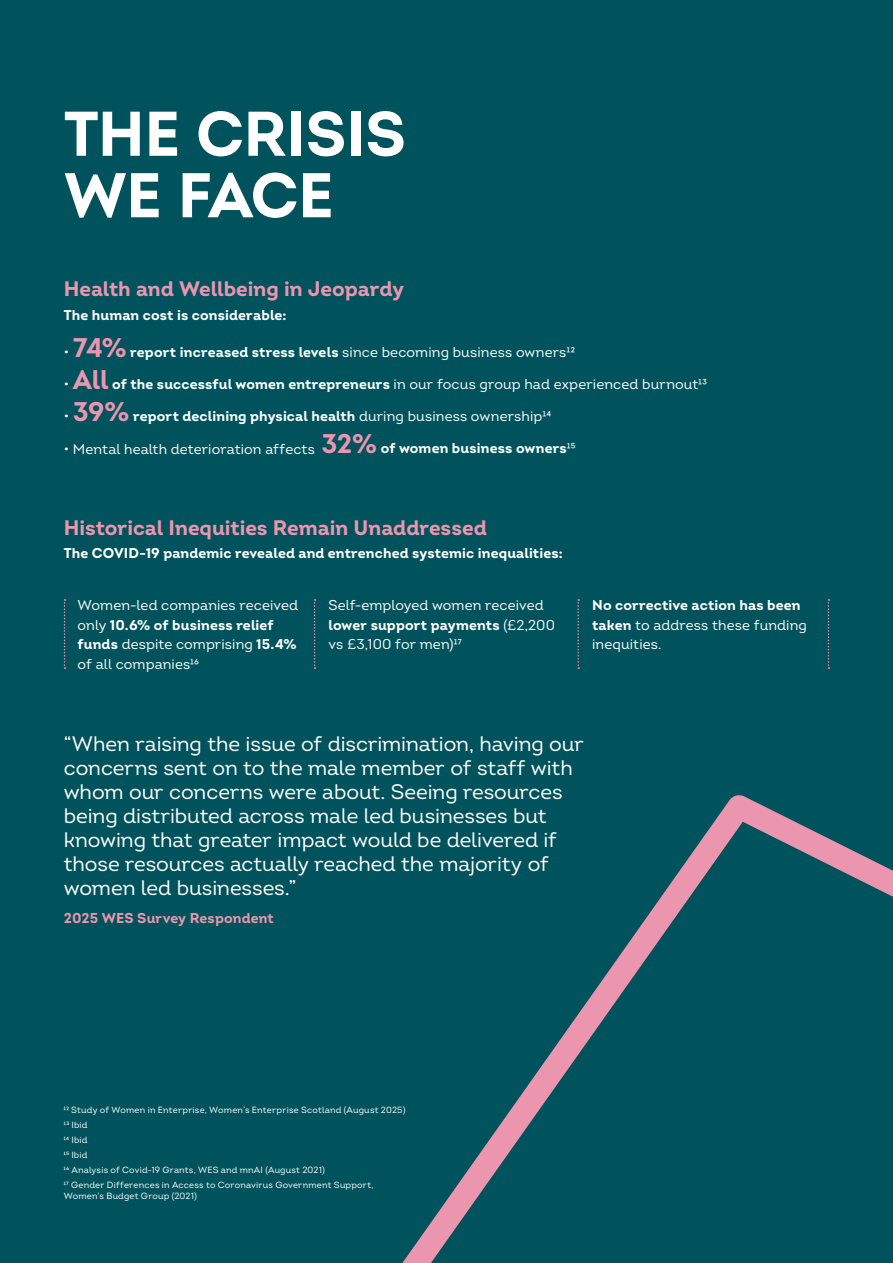
<style>
.page{position:relative;width:893px;height:1263px;background:#00535c}
.page>*{position:absolute;margin:0;border:0;box-sizing:border-box;transform-origin:0 0}
.t1{font:700 63px/61.5px "Intro";letter-spacing:-.01em;color:#fff}
.t2{font:21px/24px "Intro";letter-spacing:-.005em;color:#fff}
.t3{font:700 21px "Intro";color:#ec95ae}
.t4{font:14.25px/19.5px "Intro";letter-spacing:.01em;color:#fff}
.t5{font:700 14.25px "Intro";letter-spacing:.01em;color:#fff}
.t6{font:700 14.25px "Intro";letter-spacing:.01em;color:#ec95ae}
.t7{font:9px/15px "Intro";letter-spacing:.025em;color:#fff}
.s1{font-weight:700;font-size:27px;color:#ec95ae}
.s2{font-weight:700}
.s3{font-weight:400}
.s4{font-size:27px;color:#ec95ae}
</style>
<div class="page">
<svg style="left:402px;top:795px;width:491px;height:468px"></svg>
<svg style="left:64px;top:599px;width:2px;height:70px"></svg>
<svg style="left:314px;top:599px;width:2px;height:70px"></svg>
<svg style="left:577px;top:599px;width:2px;height:70px"></svg>
<svg style="left:828px;top:599px;width:1px;height:70px"></svg>
<h1 class="t1" style="left:64px;top:103px;width:344px">THE CRISIS<br>WE FACE</h1>
<h2 class="t3" style="left:64px;top:276px;width:342px">Health and Wellbeing in Jeopardy</h2>
<p class="t5" style="left:64px;top:306px;width:224px">The human cost is considerable:</p>
<p class="t4" style="left:64px;top:342px;width:513px">• <span class="s1">74%</span> <span class="s2">report increased stress levels</span> since becoming business owners12</p>
<p class="t4" style="left:64px;top:374px;width:644px">• <span class="s1">All</span> <span class="s2">of the successful women entrepreneurs</span> in our focus group had experienced burnout13</p>
<p class="t5" style="left:64px;top:407px;width:489px"><span class="s3">•</span> <span class="s4">39%</span> report declining physical health <span class="s3">during business ownership14</span></p>
<p class="t4" style="left:64px;top:439px;width:513px">• Mental health deterioration affects <span class="s1">32%</span> <span class="s2">of women business owners</span>15</p>
<h2 class="t3" style="left:64px;top:514px;width:425px">Historical Inequities Remain Unaddressed</h2>
<p class="t5" style="left:64px;top:544px;width:500px">The COVID-19 pandemic revealed and entrenched systemic inequalities:</p>
<p class="t4" style="left:78px;top:595px;width:222px">Women-led companies received only <span class="s2">10.6% of business relief funds</span> despite comprising <span class="s2">15.4% </span>of all companies16</p>
<p class="t4" style="left:328px;top:595px;width:228px">Self-employed women received <span class="s2">lower support payments</span> (£2,200 vs £3,100 for men)17</p>
<p class="t4" style="left:592px;top:595px;width:216px"><span class="s2">No corrective action has been taken</span> to address these funding inequities.</p>
<p class="t2" style="left:64px;top:732px;width:522px">“When raising the issue of discrimination, having our concerns sent on to the male member of staff with whom our concerns were about. Seeing resources being distributed across male led businesses but knowing that greater impact would be delivered if those resources actually reached the majority of women led businesses.”</p>
<p class="t6" style="left:64px;top:909px;width:212px">2025 WES Survey Respondent</p>
<p class="t7" style="left:64px;top:1102px;width:343px">12 Study of Women in Enterprise, Women’s Enterprise Scotland (August 2025)<br>13 Ibid<br>14 Ibid<br>15 Ibid<br>16 Analysis of Covid-19 Grants, WES and mnAI (August 2021)<br>17 Gender Differences in Access to Coronavirus Government Support,</p>
<p class="t7" style="left:64px;top:1188px;width:134px">Women’s Budget Group (2021)</p>
</div>
